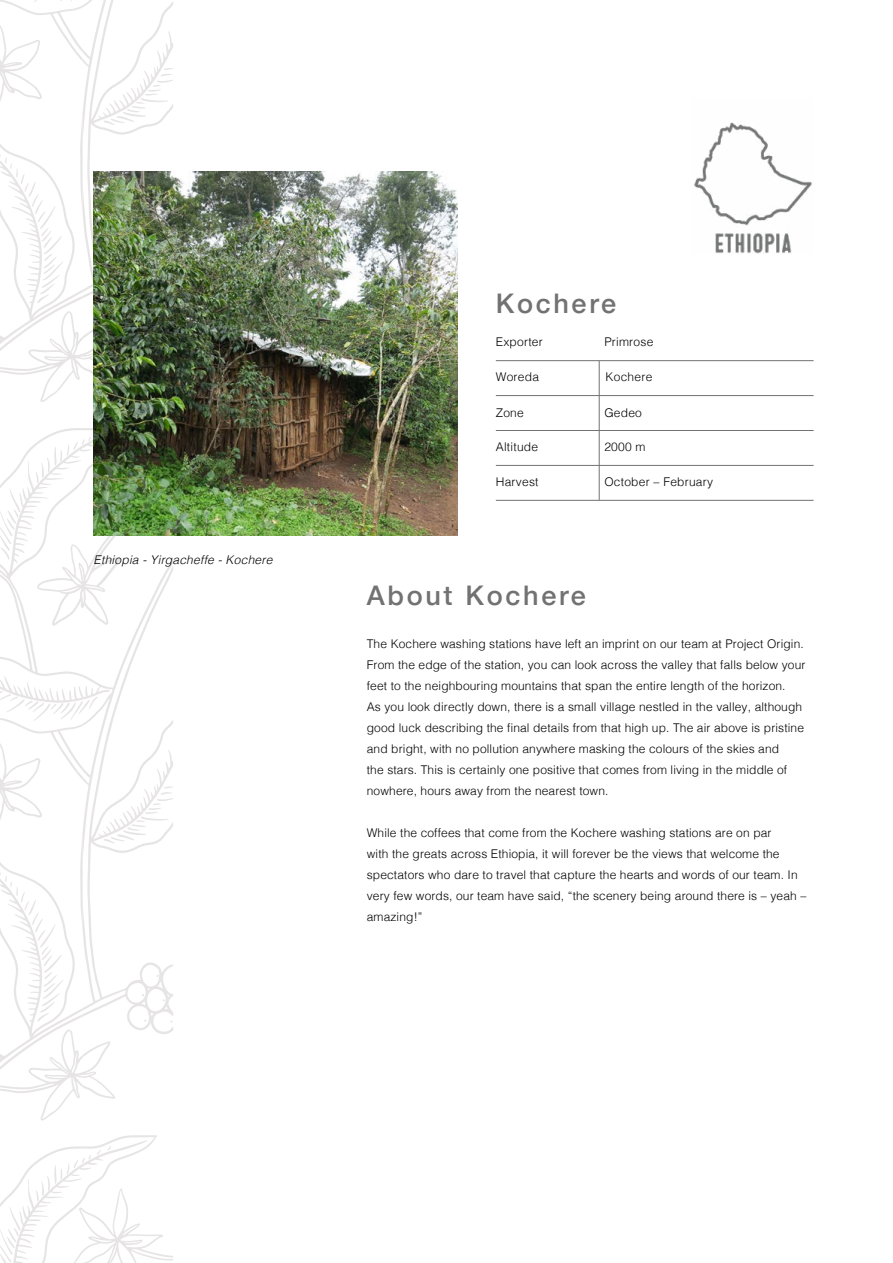
<style>
.page{position:relative;width:893px;height:1263px;background:#fff}
.page>*{position:absolute;margin:0;border:0;box-sizing:border-box;transform-origin:0 0}
.t1{font:500 27px "Helvetica Neue";letter-spacing:.1em;color:#727273}
.t2{font:300 12px/21px "Helvetica";letter-spacing:.01em;color:#000}
.t3{font:italic 300 12px "Helvetica";letter-spacing:.02em;color:#000}
</style>
<div class="page">
<hr style="left:496px;top:360px;width:318px;height:1px;background:#727273">
<hr style="left:496px;top:430px;width:318px;height:1px;background:#727273">
<hr style="left:496px;top:395px;width:318px;height:1px;background:#727273">
<hr style="left:496px;top:465px;width:318px;height:1px;background:#727273">
<hr style="left:496px;top:500px;width:318px;height:1px;background:#727273">
<svg style="left:0;top:0;width:173px;height:350px"></svg>
<svg style="left:0;top:350px;width:173px;height:913px"></svg>
<svg style="left:0;top:461px;width:61px;height:758px"></svg>
<svg style="left:0;top:740px;width:42px;height:93px"></svg>
<svg style="left:0;top:22px;width:42px;height:93px"></svg>
<svg style="left:104px;top:68px;width:69px;height:57px"></svg>
<svg style="left:104px;top:786px;width:69px;height:57px"></svg>
<svg style="left:0;top:691px;width:98px;height:30px"></svg>
<svg style="left:0;top:1206px;width:20px;height:57px"></svg>
<svg style="left:36px;top:1145px;width:137px;height:118px"></svg>
<svg style="left:0;top:489px;width:20px;height:71px"></svg>
<svg style="left:36px;top:427px;width:137px;height:199px"></svg>
<svg style="left:33px;top:0;width:17px;height:2px"></svg>
<svg style="left:60px;top:0;width:23px;height:2px"></svg>
<svg style="left:0;top:870px;width:63px;height:151px"></svg>
<svg style="left:0;top:152px;width:63px;height:151px"></svg>
<img style="left:94px;top:171px;width:364px;height:365px">
<hr style="left:599px;top:361px;width:1px;height:139px;background:#727273">
<img style="left:694px;top:122px;width:118px;height:132px">
<p class="t3" style="left:94px;top:549px;width:180px">Ethiopia - Yirgacheffe - Kochere</p>
<h1 class="t1" style="left:496px;top:281px;width:122px">Kochere</h1>
<p class="t2" style="left:496px;top:330px;width:49px">Exporter</p>
<p class="t2" style="left:604px;top:330px;width:51px">Primrose</p>
<p class="t2" style="left:496px;top:365px;width:45px">Woreda</p>
<p class="t2" style="left:606px;top:365px;width:48px">Kochere</p>
<p class="t2" style="left:496px;top:401px;width:30px">Zone</p>
<p class="t2" style="left:604px;top:401px;width:39px">Gedeo</p>
<p class="t2" style="left:496px;top:436px;width:44px">Altitude</p>
<p class="t2" style="left:604px;top:436px;width:43px">2000 m</p>
<p class="t2" style="left:496px;top:470px;width:44px">Harvest</p>
<p class="t2" style="left:604px;top:470px;width:110px">October – February</p>
<h1 class="t1" style="left:367px;top:574px;width:220px">About Kochere</h1>
<p class="t2" style="left:367px;top:633px;width:440px">The Kochere washing stations have left an imprint on our team at Project Origin.<br>From the edge of the station, you can look across the valley that falls below your feet to the neighbouring mountains that span the entire length of the horizon.<br>As you look directly down, there is a small village nestled in the valley, although good luck describing the final details from that high up. The air above is pristine and bright, with no pollution anywhere masking the colours of the skies and<br>the stars. This is certainly one positive that comes from living in the middle of nowhere, hours away from the nearest town.</p>
<p class="t2" style="left:367px;top:822px;width:441px">While the coffees that come from the Kochere washing stations are on par<br>with the greats across Ethiopia, it will forever be the views that welcome the spectators who dare to travel that capture the hearts and words of our team. In very few words, our team have said, “the scenery being around there is – yeah – amazing!”</p>
</div>
